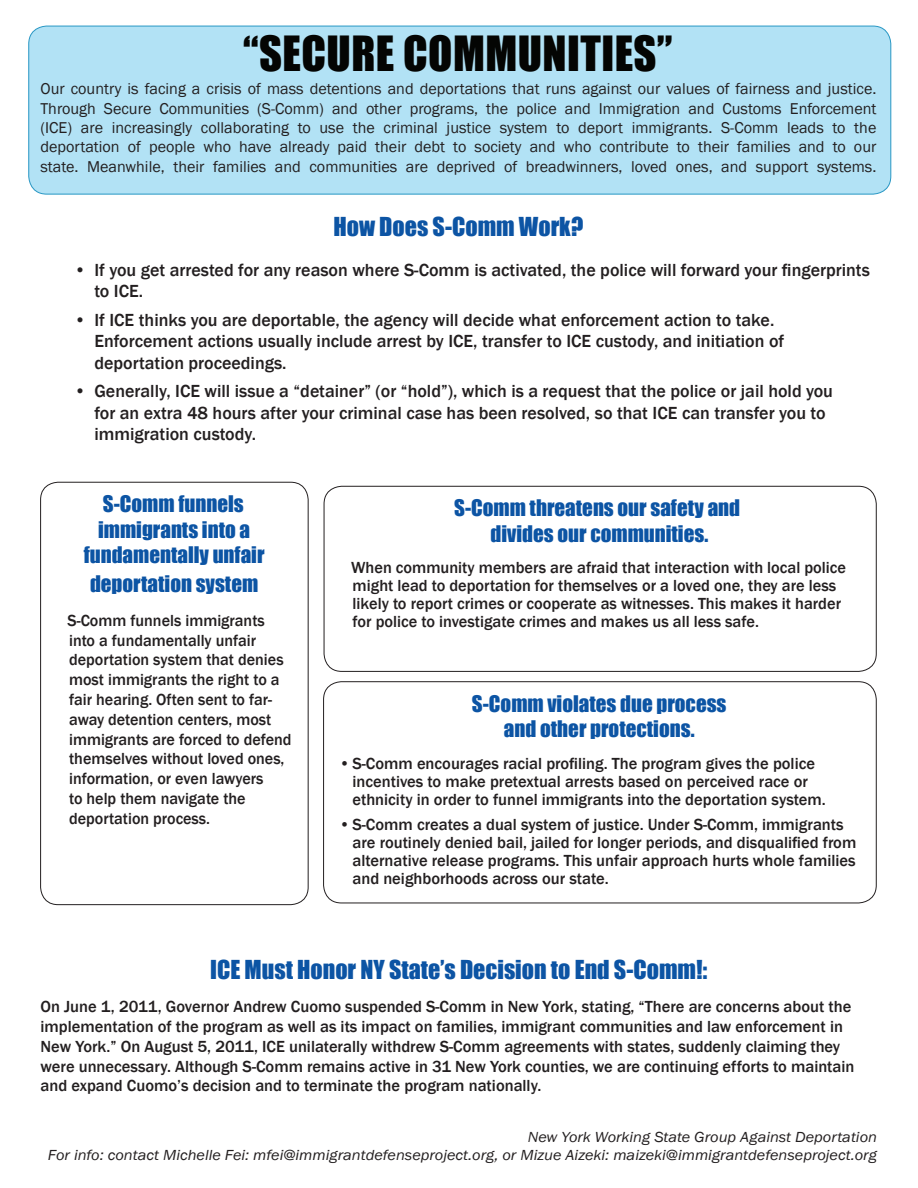
<style>
.page{position:relative;width:918px;height:1188px;background:#fff}
.page>*{position:absolute;margin:0;border:0;box-sizing:border-box;transform-origin:0 0}
.t1{font:44.55px "Impact";letter-spacing:.01em;color:#040503}
.t2{font:24px "Impact";color:#0c54a4}
.t3{font:21px/25.2px "Impact";color:#0c54a4;text-align:center}
.t4{font:500 18px/21.6px "Franklin Gothic";color:#231f20}
.t5{font:500 16.5px/19.8px "Franklin Gothic";color:#231f20}
.t6{font:16.2px/19.4px "Franklin Gothic";color:#231f20;text-align:justify}
.t7{font:italic 15px/18px "Franklin Gothic";color:#231f20;text-align:right;scale:1.08 1}
</style>
<div class="page">
<div style="left:29px;top:26px;width:862px;height:168px;background:#b2e2f5;border-radius:18px"></div>
<div style="left:29px;top:26px;width:862px;height:168px;border:1px solid #2897c4;border-radius:18px"></div>
<div style="left:40px;top:482px;width:268px;height:423px;border:1px solid #231f20;border-radius:18px"></div>
<div style="left:323px;top:682px;width:553px;height:221px;border:1px solid #231f20;border-radius:18px"></div>
<div style="left:324px;top:486px;width:552px;height:186px;border:1px solid #231f20;border-radius:18px"></div>
<h1 class="t1" style="left:243px;top:19px;width:431px">“secure communities”</h1>
<p class="t6" style="left:40px;top:80px;width:837px">Our country is facing a crisis of mass detentions and deportations that runs against our values of fairness and justice.<br>Through Secure Communities (S-Comm) and other programs, the police and Immigration and Customs Enforcement (ICE) are increasingly collaborating to use the criminal justice system to deport immigrants. S-Comm leads to the deportation of people who have already paid their debt to society and who contribute to their families and to our state. Meanwhile, their families and communities are deprived of breadwinners, loved ones, and support systems.</p>
<h2 class="t2" style="left:333px;top:208px;width:251px">How Does S-Comm Work?</h2>
<p class="t4" style="left:94px;top:259px;width:777px;text-indent:-20px">• If you get arrested for any reason where S-Comm is activated, the police will forward your fingerprints to ICE.</p>
<p class="t4" style="left:94px;top:309px;width:691px;text-indent:-20px">• If ICE thinks you are deportable, the agency will decide what enforcement action to take.<br>Enforcement actions usually include arrest by ICE, transfer to ICE custody, and initiation of deportation proceedings.</p>
<p class="t4" style="left:94px;top:381px;width:740px;text-indent:-20px">• Generally, ICE will issue a “detainer” (or “hold”), which is a request that the police or jail hold you for an extra 48 hours after your criminal case has been resolved, so that ICE can transfer you to immigration custody.</p>
<p class="t3" style="left:84px;top:491px;width:182px">S-Comm funnels immigrants into a fundamentally unfair</p>
<p class="t3" style="left:90px;top:570px;width:170px">deportation system</p>
<p class="t5" style="left:68px;top:611px;width:225px">S-Comm funnels immigrants into a fundamentally unfair deportation system that denies most immigrants the right to a fair hearing. Often sent to far&shy;away detention centers, most immigrants are forced to defend themselves without loved ones, information, or even lawyers<br>to help them navigate the deportation process.</p>
<p class="t3" style="left:454px;top:495px;width:288px">S-Comm threatens our safety and divides our communities.</p>
<p class="t5" style="left:351px;top:559px;width:496px;line-height:18px">When community members are afraid that interaction with local police might lead to deportation for themselves or a loved one, they are less likely to report crimes or cooperate as witnesses. This makes it harder for police to investigate crimes and makes us all less safe.</p>
<p class="t3" style="left:472px;top:691px;width:256px">S-Comm violates due process and other protections.</p>
<p class="t5" style="left:353px;top:755px;width:475px;line-height:18px;text-indent:-13px">• S-Comm encourages racial profiling. The program gives the police incentives to make pretextual arrests based on perceived race or ethnicity in order to funnel immigrants into the deportation system.</p>
<p class="t5" style="left:353px;top:815px;width:505px;line-height:18px;text-indent:-13px">• S-Comm creates a dual system of justice. Under S-Comm, immigrants are routinely denied bail, jailed for longer periods, and disqualified from alternative release programs. This unfair approach hurts whole families and neighborhoods across our state.</p>
<h2 class="t2" style="left:210px;top:951px;width:499px">ICE Must Honor NY State’s Decision to End S-Comm!:</h2>
<p class="t5" style="left:40px;top:997px;width:816px">On June 1, 2011, Governor Andrew Cuomo suspended S-Comm in New York, stating, “There are concerns about the implementation of the program as well as its impact on families, immigrant communities and law enforcement in New York.” On August 5, 2011, ICE unilaterally withdrew S-Comm agreements with states, suddenly claiming they were unnecessary. Although S-Comm remains active in 31 New York counties, we are continuing efforts to maintain and expand Cuomo’s decision and to terminate the program nationally.</p>
<p class="t7" style="left:48px;top:1128px;width:769px">New York Working State Group Against Deportation<br>For info: contact Michelle Fei: mfei@immigrantdefenseproject.org, or Mizue Aizeki: maizeki@immigrantdefenseproject.org</p>
</div>
